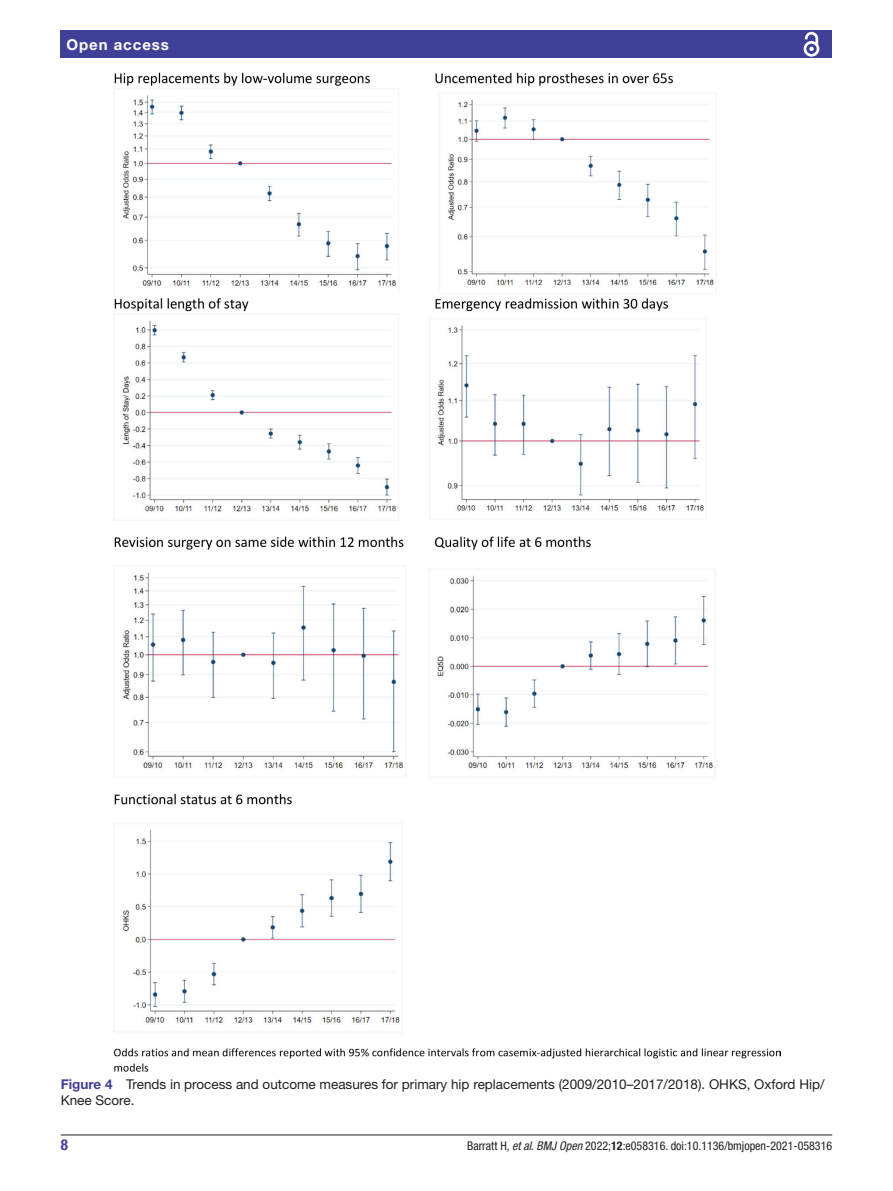
<style>
.page{position:relative;width:893px;height:1191px;background:#fff}
.page>*{position:absolute;margin:0;border:0;box-sizing:border-box;transform-origin:0 0}
.t1{font:700 15px "Helvetica Neue LT Std";letter-spacing:.065em;color:#fff}
.t2{font:700 condensed 15px "Helvetica Neue LT Std";color:#414099}
.t3{font:13.5px/16.2px "Helvetica Neue LT Std";color:#231f20}
.t4{font:condensed 12px "Helvetica Neue LT Std";color:#231f20}
.s1{font-weight:700;color:#414099}
.s2{font-style:italic}
.s3{font-weight:700}
</style>
<div class="page">
<hr style="left:61px;top:1134px;width:771px;height:1px;background:#231f20">
<div style="left:61px;top:31px;width:771px;height:27px;background:#414099"></div>
<svg style="left:803px;top:31px;width:17px;height:26px"></svg>
<img style="left:113px;top:73px;width:667px;height:998px">
<p class="t1" style="left:66px;top:35px;width:104px">Open access</p>
<p class="t3" style="left:61px;top:1075px;width:765px"><span class="s1">Figure 4</span> Trends in process and outcome measures for primary hip replacements (2009/2010–2017/2018). OHKS, Oxford Hip/<br>Knee Score.</p>
<p class="t2" style="left:61px;top:1135px;width:9px">8</p>
<p class="t4" style="left:467px;top:1138px;width:367px">Barratt H, <span class="s2">et al</span>. <span class="s2">BMJ Open</span> 2022;<span class="s3">12</span>:e058316. doi:10.1136/bmjopen-2021-058316</p>
</div>
